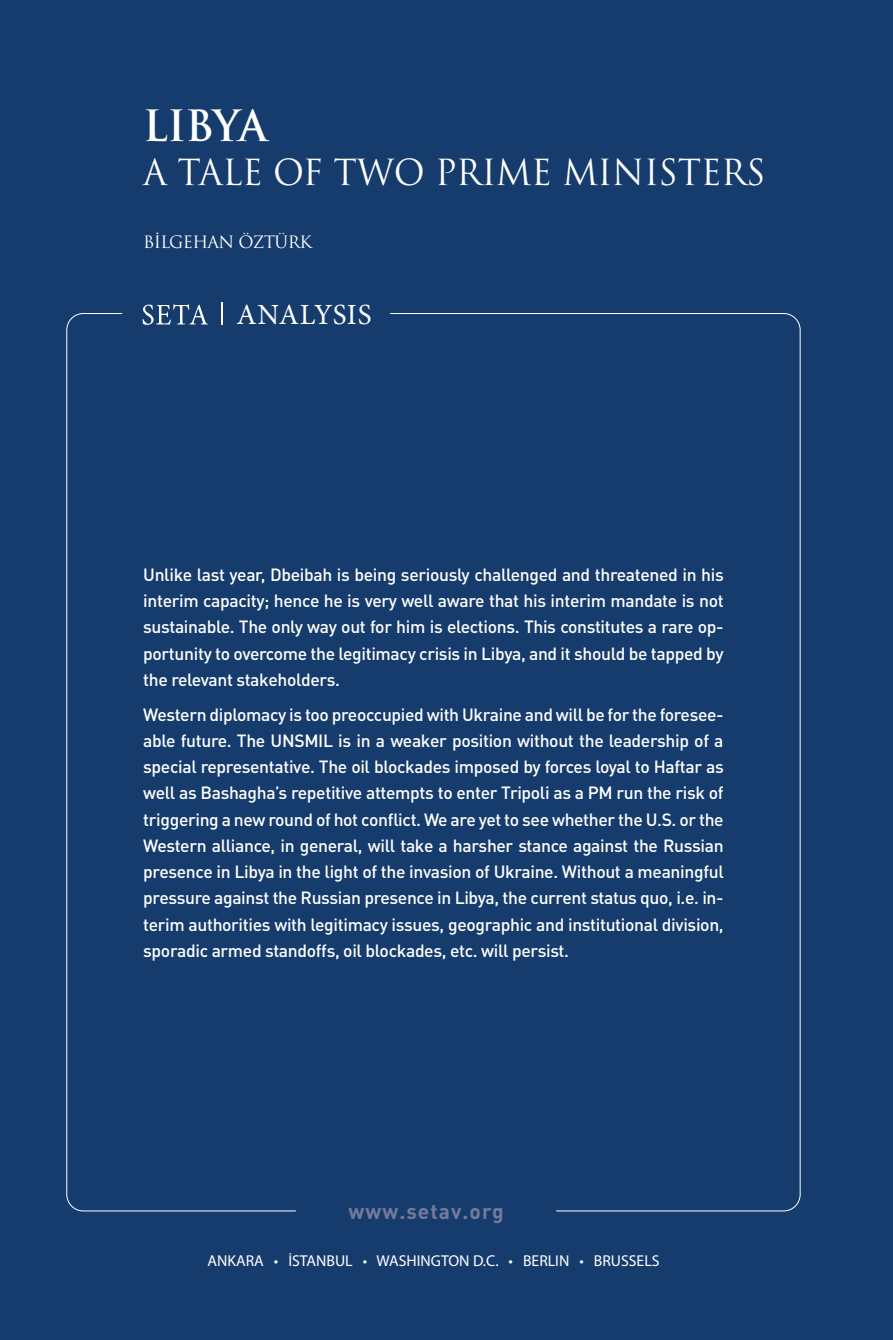
<style>
.page{position:relative;width:893px;height:1340px;background:#fff}
.page>*{position:absolute;margin:0;border:0;box-sizing:border-box;transform-origin:0 0}
.t1{font:700 42px "Trajan Pro";letter-spacing:-.02em;color:#fff}
.t2{font:35px "Trajan Pro";letter-spacing:-.01em;color:#fff}
.t3{font:29.22px "Minion Pro";letter-spacing:.015em;color:#fff}
.t4{font:700 21px "DIN Pro";letter-spacing:.05em;color:#757a9c}
.t5{font:500 17.5px/26.2px "DIN Pro";letter-spacing:-.02em;color:#fff;text-align:justify}
.t6{font:16.62px "Trajan Pro";letter-spacing:-.04em;color:#fff}
.t7{font:15.75px "Myriad Pro";color:#fff}
</style>
<div class="page">
<div style="left:0;top:0;width:893px;height:1339px;background:#163c6d"></div>
<svg style="left:142px;top:304px;width:66px;height:21px"></svg>
<svg style="left:222px;top:302px;width:1px;height:23px"></svg>
<h1 class="t1" style="left:143px;top:100px;width:126px">LIBYA</h1>
<h2 class="t2" style="left:143px;top:150px;width:624px">A TALE OF TWO PRIME MINISTERS</h2>
<p class="t6" style="left:143px;top:231px;width:170px">BİLGEHAN ÖZTÜRK</p>
<h3 class="t3" style="left:236px;top:295px;width:137px">ANALYSIS</h3>
<p class="t5" style="left:143px;top:560px;width:582px">Unlike last year, Dbeibah is being seriously challenged and threatened in his interim capacity; hence he is very well aware that his interim mandate is not sustainable. The only way out for him is elections. This constitutes a rare op&shy;portunity to overcome the legitimacy crisis in Libya, and it should be tapped by the relevant stakeholders.</p>
<p class="t5" style="left:143px;top:700px;width:582px">Western diplomacy is too preoccupied with Ukraine and will be for the foresee&shy;able future. The UNSMIL is in a weaker position without the leadership of a special representative. The oil blockades imposed by forces loyal to Haftar as well as Bashagha’s repetitive attempts to enter Tripoli as a PM run the risk of triggering a new round of hot conflict. We are yet to see whether the U.S. or the Western alliance, in general, will take a harsher stance against the Russian presence in Libya in the light of the invasion of Ukraine. Without a meaningful pressure against the Russian presence in Libya, the current status quo, i.e. in&shy;terim authorities with legitimacy issues, geographic and institutional division, sporadic armed standoffs, oil blockades, etc. will persist.</p>
<p class="t4" style="left:348px;top:1196px;width:157px">www.setav.org</p>
<p class="t7" style="left:207px;top:1250px;width:454px">ANKARA • İSTANBUL • WASHINGTON D.C. • BERLIN • BRUSSELS</p>
</div>
